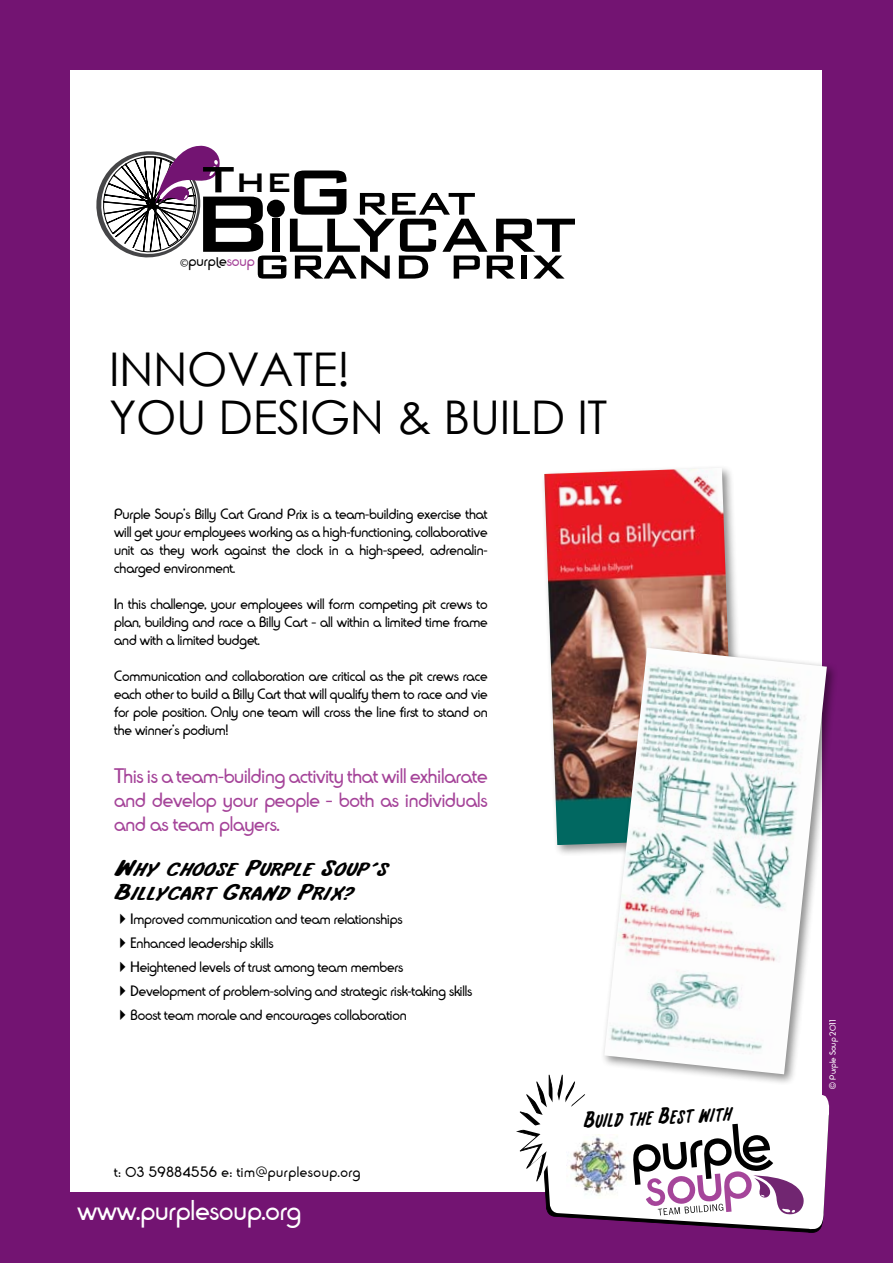
<style>
.page{position:relative;width:893px;height:1263px;background:#731472}
.page>*{position:absolute;margin:0;border:0;box-sizing:border-box;transform-origin:0 0}
.t1{font:500 64.2px "Bank Gothic BT";letter-spacing:-.05em;color:#000}
.t2{font:500 54.6px "Bank Gothic BT";letter-spacing:-.02em;color:#000}
.t3{font:500 51.3px "Bank Gothic BT";color:#000}
.t4{font:46.5px/48px "Century Gothic";letter-spacing:-.01em;color:#000}
.t5{font:500 36px "Bank Gothic BT";color:#000}
.t6{font:28.5px "Rondalo";color:#fff}
.t7{font:24px/24px "International Super Hero Exp";color:#000}
.t8{font:22.2px "International Super Hero";color:#000}
.t9{font:21px/24px "Rondalo";letter-spacing:-.01em;color:#a54499;text-align:justify}
.t10{font:15.3px "Rondalo";color:#000}
.t11{font:15px/18px "Rondalo";letter-spacing:-.01em;color:#000;text-align:justify}
.t12{font:15px "Rondalo";letter-spacing:.04em;color:#000}
.t13{font:9px "Rondalo";color:#fff}
.s1{font-size:59.85px}
.s2{font-size:106.95px}
.s3{font-size:85.5px}
.s4{font-family:"Myriad Pro";font-size:12.3px}
.s5{color:#a54499}
.s6{font-family:"Arial"}
</style>
<div class="page">
<div style="left:71px;top:71px;width:751px;height:1121px;background:#fff"></div>
<div style="left:540px;top:464px;width:207px;height:393px;background:#000;opacity:.45"></div>
<img style="left:544px;top:468px;width:191px;height:377px">
<div style="left:267px;top:200px;width:18px;height:18px;background:#000;border-radius:50%"></div>
<div style="left:599px;top:643px;width:239px;height:442px;background:#000;opacity:.45"></div>
<img style="left:604px;top:648px;width:223px;height:425px">
<svg style="left:516px;top:1111px;width:313px;height:122px"></svg>
<svg style="left:521px;top:1073px;width:310px;height:158px"></svg>
<img style="left:566px;top:1134px;width:65px;height:64px">
<svg style="left:633px;top:1124px;width:171px;height:91px"></svg>
<svg style="left:96px;top:0;width:125px;height:258px"></svg>
<h3 class="t5" style="left:201px;top:163px;width:93px"><span class="s1">t</span>HE</h3>
<h1 class="t1" style="left:189px;top:200px;width:388px"><span class="s2">B</span>ILLYCART</h1>
<h3 class="t3" style="left:284px;top:173px;width:195px"><span class="s3">G</span>reat</h3>
<p class="t10" style="left:180px;top:253px;width:76px"><span class="s4">©</span>purp e<span class="s5">soup</span></p>
<h2 class="t2" style="left:253px;top:234px;width:314px">grand prix</h2>
<h3 class="t4" style="left:109px;top:345px;width:500px">INNOVATE!<br>YOU DESIGN &amp; BUILD IT</h3>
<p class="t11" style="left:114px;top:506px;width:375px">Purple Soup’s Billy Cart Grand Prix is a team-building exercise that will get your employees working as a high-functioning, collaborative unit as they work against the clock in a high-speed, adrenalin&shy;charged environment.</p>
<p class="t11" style="left:114px;top:596px;width:375px">In this challenge, your employees will form competing pit crews to plan, building and race a Billy Cart – all within a limited time frame and with a limited budget.</p>
<p class="t11" style="left:114px;top:668px;width:375px">Communication and collaboration are critical as the pit crews race each other to build a Billy Cart that will qualify them to race and vie for pole position. Only one team will cross the line first to stand on the winner’s podium!</p>
<h3 class="t9" style="left:114px;top:765px;width:375px">This is a team-building activity that will exhilarate and develop your people – both as individuals and as team players.</h3>
<h3 class="t7" style="left:114px;top:857px;width:275px">Why choose Purple Soup’s<br>Billycart Grand Prix?</h3>
<p class="t11" style="left:114px;top:911px;width:290px">✔Improved communication and team relationships</p>
<p class="t11" style="left:114px;top:935px;width:161px">✔Enhanced leadership skills</p>
<p class="t11" style="left:114px;top:959px;width:291px">✔Heightened levels of trust among team members</p>
<p class="t11" style="left:114px;top:983px;width:360px">✔Development of problem-solving and strategic risk-taking skills</p>
<p class="t11" style="left:114px;top:1007px;width:294px">✔Boost team morale and encourages collaboration</p>
<p class="t12" style="left:114px;top:1164px;width:248px">t: 03 59884556 e: tim@purplesoup.org</p>
<h3 class="t6" style="left:78px;top:1194px;width:225px">www.purplesoup.org</h3>
<h3 class="t8" style="left:583px;top:1110px;width:149px;rotate:-3deg">Build the Best with</h3>
<p class="t13" style="left:828px;top:1089px;width:70px;rotate:-90deg"><span class="s6">©</span> Purple Soup 2011</p>
</div>
